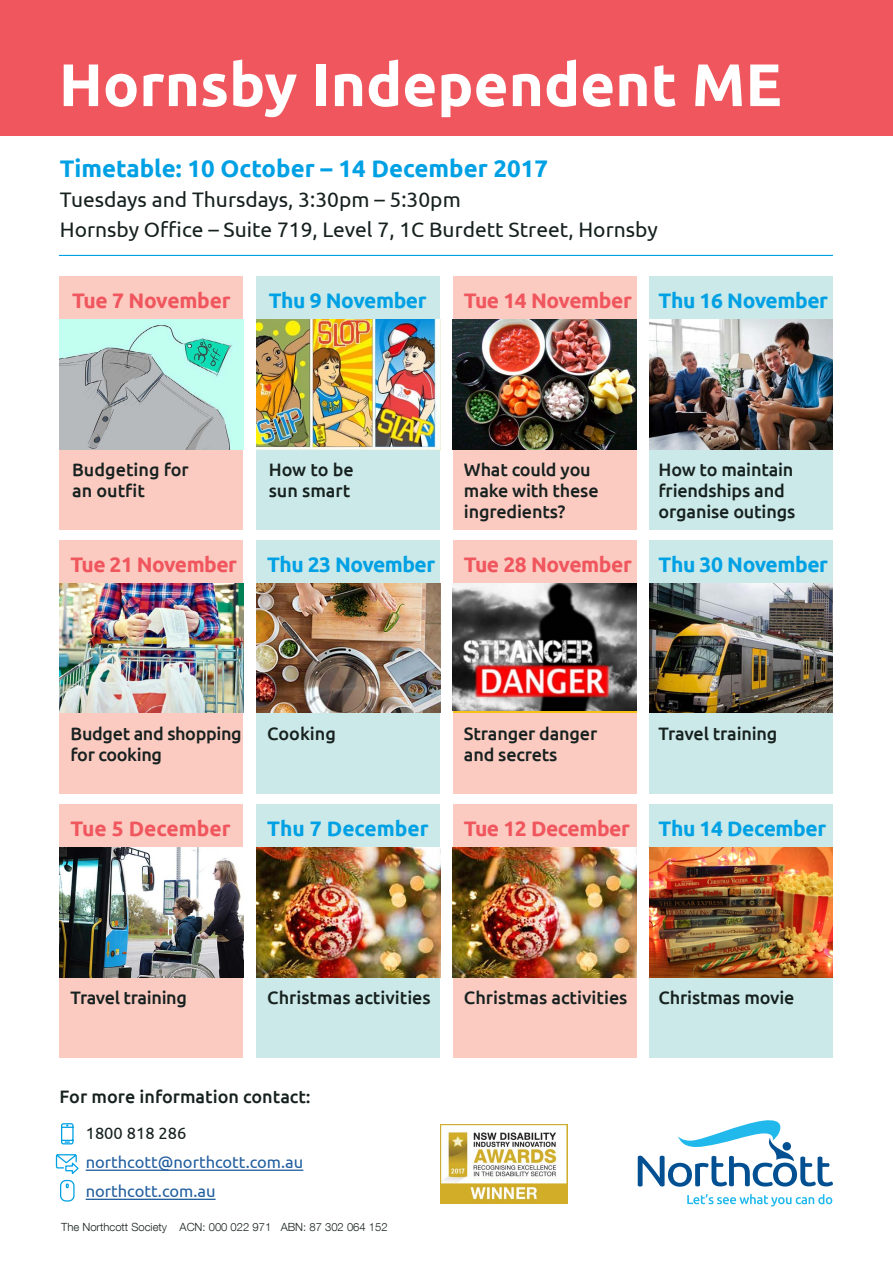
<style>
.page{position:relative;width:893px;height:1263px;background:#fff}
.page>*{position:absolute;margin:0;border:0;box-sizing:border-box;transform-origin:0 0}
.t1{font:700 60px "Ubuntu";color:#fff}
.t2{font:700 24px "Ubuntu";color:#00a1e4}
.t3{font:21px/30px "Ubuntu";color:#16211f}
.t4{font:700 21px "Ubuntu";letter-spacing:-.02em;color:#f0565d}
.t5{font:700 21px "Ubuntu";letter-spacing:-.02em;color:#00a1e4}
.t6{font:700 21px "Ubuntu";color:#f0565d}
.t7{font:700 21px "Ubuntu";color:#00a1e4}
.t8{font:500 18px/21px "Ubuntu";letter-spacing:-.01em;color:#16211f}
.t9{font:16.5px/29.1px "Ubuntu";color:#215e9e}
.t10{font:16.5px "Ubuntu";color:#16211f}
.t11{font:300 11.25px "Helvetica Neue LT Com";color:#16211f}
</style>
<div class="page">
<svg style="left:638px;top:1120px;width:195px;height:67px"></svg>
<svg style="left:687px;top:1194px;width:145px;height:12px"></svg>
<div style="left:0;top:0;width:893px;height:135px;background:#f0565d"></div>
<div style="left:60px;top:540px;width:183px;height:253px;background:#fbcac1"></div>
<div style="left:60px;top:805px;width:183px;height:253px;background:#fbcac1"></div>
<div style="left:453px;top:540px;width:184px;height:253px;background:#fbcac1"></div>
<div style="left:649px;top:540px;width:184px;height:253px;background:#cbe9e8"></div>
<div style="left:649px;top:805px;width:184px;height:253px;background:#cbe9e8"></div>
<div style="left:256px;top:540px;width:184px;height:253px;background:#cbe9e8"></div>
<div style="left:256px;top:805px;width:184px;height:253px;background:#cbe9e8"></div>
<div style="left:453px;top:805px;width:184px;height:253px;background:#fbcac1"></div>
<hr style="left:59px;top:255px;width:774px;height:1px;background:#00a1e4">
<img style="left:60px;top:583px;width:183px;height:130px">
<img style="left:60px;top:848px;width:183px;height:130px">
<img style="left:453px;top:583px;width:184px;height:128px">
<img style="left:649px;top:583px;width:184px;height:130px">
<img style="left:649px;top:848px;width:184px;height:130px">
<img style="left:256px;top:583px;width:184px;height:130px">
<img style="left:256px;top:848px;width:184px;height:130px">
<img style="left:453px;top:848px;width:184px;height:130px">
<img style="left:440px;top:1125px;width:128px;height:78px">
<svg style="left:61px;top:1123px;width:13px;height:22px"></svg>
<svg style="left:55px;top:1154px;width:24px;height:48px"></svg>
<hr style="left:86px;top:1169px;width:217px;height:2px;background:#215e9e">
<hr style="left:86px;top:1199px;width:130px;height:1px;background:#215e9e">
<div style="left:60px;top:276px;width:183px;height:254px;background:#fbcac1"></div>
<div style="left:453px;top:276px;width:184px;height:254px;background:#fbcac1"></div>
<div style="left:649px;top:276px;width:184px;height:254px;background:#cbe9e8"></div>
<div style="left:256px;top:276px;width:184px;height:254px;background:#cbe9e8"></div>
<img style="left:60px;top:319px;width:183px;height:130px">
<img style="left:453px;top:319px;width:184px;height:130px">
<img style="left:649px;top:319px;width:184px;height:130px">
<img style="left:256px;top:319px;width:184px;height:130px">
<h1 class="t1" style="left:59px;top:48px;width:724px">Hornsby Independent ME</h1>
<h2 class="t2" style="left:60px;top:154px;width:490px">Timetable: 10 October – 14 December 2017</h2>
<p class="t3" style="left:60px;top:184px;width:599px">Tuesdays and Thursdays, 3:30pm – 5:30pm<br>Hornsby Office – Suite 719, Level 7, 1C Burdett Street, Hornsby</p>
<p class="t4" style="left:72px;top:288px;width:160px">Tue 7 November</p>
<p class="t5" style="left:269px;top:288px;width:159px">Thu 9 November</p>
<p class="t4" style="left:464px;top:288px;width:169px">Tue 14 November</p>
<p class="t5" style="left:659px;top:288px;width:171px">Thu 16 November</p>
<p class="t8" style="left:72px;top:458px;width:118px">Budgeting for an outfit</p>
<p class="t4" style="left:71px;top:551px;width:168px">Tue 21 November</p>
<p class="t8" style="left:269px;top:458px;width:87px">How to be sun smart</p>
<p class="t5" style="left:267px;top:551px;width:169px">Thu 23 November</p>
<p class="t8" style="left:464px;top:458px;width:136px">What could you make with these ingredients?</p>
<p class="t4" style="left:464px;top:551px;width:169px">Tue 28 November</p>
<p class="t8" style="left:659px;top:458px;width:138px">How to maintain friendships and organise outings</p>
<p class="t5" style="left:659px;top:551px;width:171px">Thu 30 November</p>
<p class="t8" style="left:71px;top:722px;width:173px">Budget and shopping for cooking</p>
<p class="t6" style="left:71px;top:816px;width:161px">Tue 5 December</p>
<p class="t8" style="left:267px;top:722px;width:70px">Cooking</p>
<p class="t7" style="left:267px;top:816px;width:163px">Thu 7 December</p>
<p class="t8" style="left:464px;top:722px;width:135px">Stranger danger and secrets</p>
<p class="t4" style="left:464px;top:816px;width:168px">Tue 12 December</p>
<p class="t8" style="left:659px;top:722px;width:120px">Travel training</p>
<p class="t5" style="left:659px;top:816px;width:169px">Thu 14 December</p>
<p class="t8" style="left:71px;top:987px;width:118px">Travel training</p>
<p class="t8" style="left:267px;top:987px;width:165px">Christmas activities</p>
<p class="t8" style="left:60px;top:1085px;width:253px">For more information contact:</p>
<p class="t10" style="left:86px;top:1123px;width:102px">1800 818 286</p>
<p class="t9" style="left:86px;top:1147px;width:219px">northcott@northcott.com.au northcott.com.au</p>
<p class="t11" style="left:61px;top:1220px;width:328px">The Northcott Society ACN: 000 022 971 ABN: 87 302 064 152</p>
<p class="t8" style="left:464px;top:987px;width:165px">Christmas activities</p>
<p class="t8" style="left:659px;top:987px;width:137px">Christmas movie</p>
</div>
